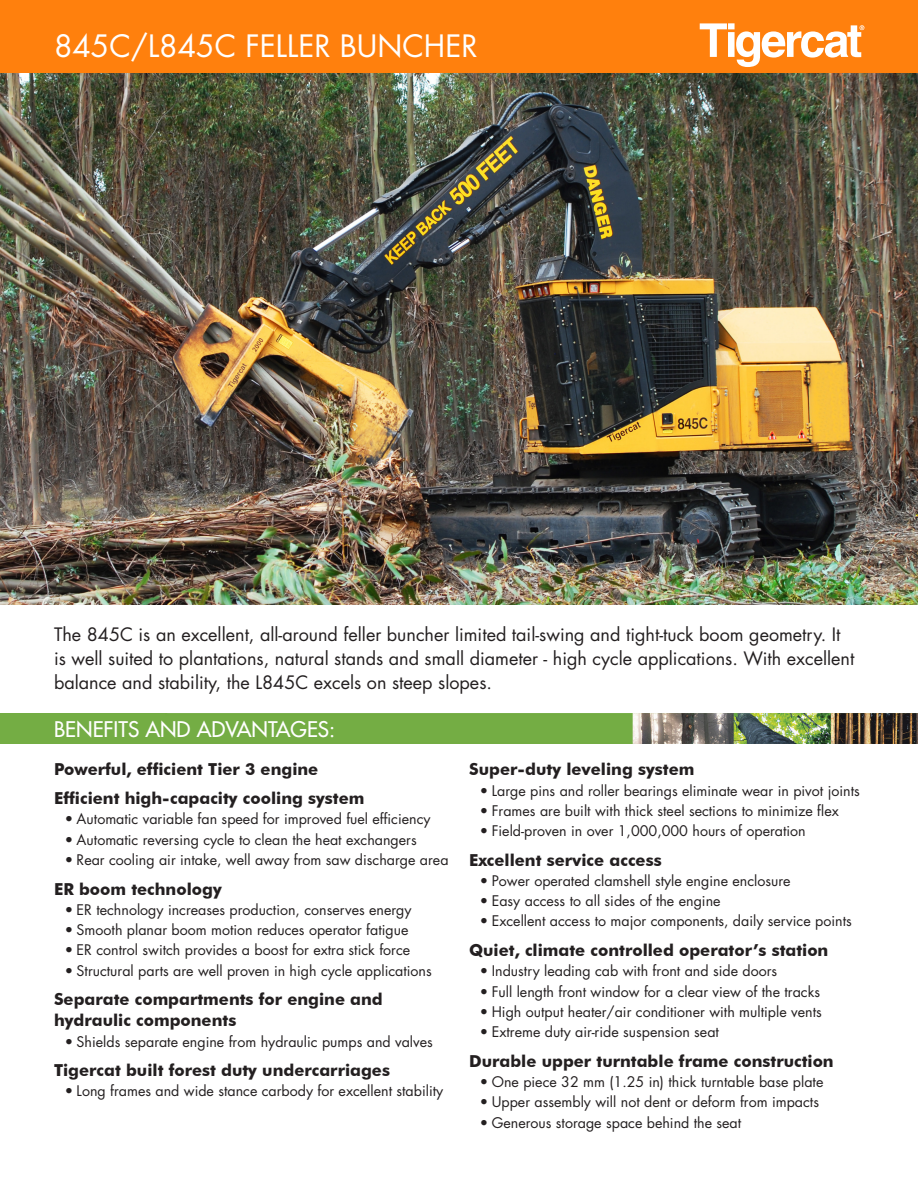
<style>
.page{position:relative;width:918px;height:1188px;background:#fff}
.page>*{position:absolute;margin:0;border:0;box-sizing:border-box;transform-origin:0 0}
.Brochure_heading{font:30px "Futura Std";color:#fff}
.Brochure_benefits{font:500 21px "Futura Std";color:#fff}
.Brochure_p1_header_c{font:18px/24px "Futura Std";color:#231f20}
.Brochure_bullet_1{font:700 16.5px/21px "Futura BT";color:#231f20}
.Brochure_bullet_2{font:14.25px "Futura Std";color:#231f20}
</style>
<div class="page">
<img style="left:0;top:73px;width:918px;height:532px">
<img style="left:0;top:713px;width:918px;height:31px">
<div style="left:0;top:0;width:918px;height:73px;background:#ff800d"></div>
<svg style="left:700px;top:23px;width:164px;height:44px"></svg>
<p class="Brochure_heading" style="left:54px;top:27px;width:425px">845C/L845C FELLER BUNCHER</p>
<p class="Brochure_p1_header_c" style="left:54px;top:623px;width:802px">The 845C is an excellent, all-around feller buncher limited tail-swing and tight-tuck boom geometry. It is well suited to plantations, natural stands and small diameter - high cycle applications. With excellent balance and stability, the L845C excels on steep slopes.</p>
<p class="Brochure_benefits" style="left:54px;top:717px;width:283px">BENEFITS AND ADVANTAGES:</p>
<p class="Brochure_bullet_1" style="left:54px;top:758px;width:266px">Powerful, efficient Tier 3 engine</p>
<p class="Brochure_bullet_1" style="left:54px;top:788px;width:312px">Efficient high-capacity cooling system</p>
<p class="Brochure_bullet_2" style="left:65px;top:810px;width:367px">• Automatic variable fan speed for improved fuel efficiency</p>
<p class="Brochure_bullet_2" style="left:65px;top:830px;width:353px">• Automatic reversing cycle to clean the heat exchangers</p>
<p class="Brochure_bullet_2" style="left:65px;top:851px;width:385px">• Rear cooling air intake, well away from saw discharge area</p>
<p class="Brochure_bullet_1" style="left:54px;top:878px;width:169px">ER boom technology</p>
<p class="Brochure_bullet_2" style="left:65px;top:901px;width:348px">• ER technology increases production, conserves energy</p>
<p class="Brochure_bullet_2" style="left:65px;top:921px;width:345px">• Smooth planar boom motion reduces operator fatigue</p>
<p class="Brochure_bullet_2" style="left:65px;top:941px;width:347px">• ER control switch provides a boost for extra stick force</p>
<p class="Brochure_bullet_2" style="left:65px;top:961px;width:368px">• Structural parts are well proven in high cycle applications</p>
<p class="Brochure_bullet_1" style="left:54px;top:989px;width:330px">Separate compartments for engine and hydraulic components</p>
<p class="Brochure_bullet_2" style="left:65px;top:1032px;width:370px">• Shields separate engine from hydraulic pumps and valves</p>
<p class="Brochure_bullet_1" style="left:54px;top:1060px;width:338px">Tigercat built forest duty undercarriages</p>
<p class="Brochure_bullet_2" style="left:65px;top:1082px;width:380px">• Long frames and wide stance carbody for excellent stability</p>
<p class="Brochure_bullet_1" style="left:469px;top:759px;width:227px">Super-duty leveling system</p>
<p class="Brochure_bullet_2" style="left:480px;top:781px;width:381px">• Large pins and roller bearings eliminate wear in pivot joints</p>
<p class="Brochure_bullet_2" style="left:480px;top:802px;width:360px">• Frames are built with thick steel sections to minimize flex</p>
<p class="Brochure_bullet_2" style="left:480px;top:822px;width:327px">• Field-proven in over 1,000,000 hours of operation</p>
<p class="Brochure_bullet_1" style="left:469px;top:849px;width:194px">Excellent service access</p>
<p class="Brochure_bullet_2" style="left:480px;top:872px;width:312px">• Power operated clamshell style engine enclosure</p>
<p class="Brochure_bullet_2" style="left:480px;top:892px;width:242px">• Easy access to all sides of the engine</p>
<p class="Brochure_bullet_2" style="left:480px;top:912px;width:373px">• Excellent access to major components, daily service points</p>
<p class="Brochure_bullet_1" style="left:469px;top:940px;width:361px">Quiet, climate controlled operator’s station</p>
<p class="Brochure_bullet_2" style="left:480px;top:962px;width:299px">• Industry leading cab with front and side doors</p>
<p class="Brochure_bullet_2" style="left:480px;top:982px;width:342px">• Full length front window for a clear view of the tracks</p>
<p class="Brochure_bullet_2" style="left:480px;top:1003px;width:343px">• High output heater/air conditioner with multiple vents</p>
<p class="Brochure_bullet_2" style="left:480px;top:1023px;width:241px">• Extreme duty air-ride suspension seat</p>
<p class="Brochure_bullet_1" style="left:469px;top:1050px;width:366px">Durable upper turntable frame construction</p>
<p class="Brochure_bullet_2" style="left:480px;top:1073px;width:345px">• One piece 32 mm (1.25 in) thick turntable base plate</p>
<p class="Brochure_bullet_2" style="left:480px;top:1093px;width:341px">• Upper assembly will not dent or deform from impacts</p>
<p class="Brochure_bullet_2" style="left:480px;top:1113px;width:263px">• Generous storage space behind the seat</p>
</div>
